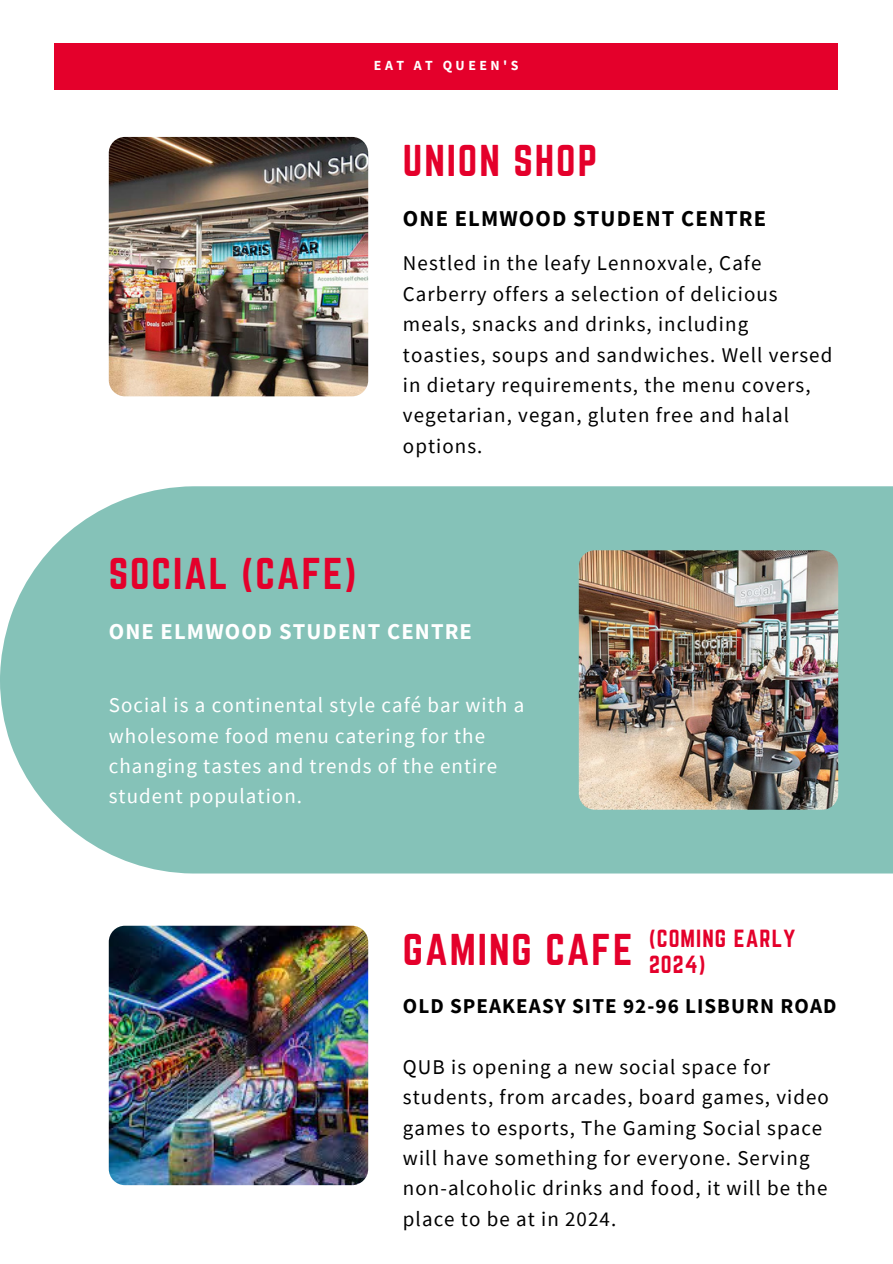
<style>
.page{position:relative;width:893px;height:1264px;background:#fff}
.page>*{position:absolute;margin:0;border:0;box-sizing:border-box;transform-origin:0 0}
.t1{font:38.85px "Norwester";letter-spacing:.05em;color:#e4002b}
.t2{font:700 22.65px "Source Sans Pro";letter-spacing:.05em;color:#000}
.t3{font:700 22.65px "Source Sans Pro";letter-spacing:.05em;color:#fff}
.t4{font:21.75px "Norwester";letter-spacing:.05em;color:#e4002b}
.t5{font:700 21.15px "Source Sans Pro";letter-spacing:.05em;color:#000}
.t6{font:21px/30.3px "Source Sans Pro";letter-spacing:.05em;color:#000}
.t7{font:21px/30.3px "Source Sans Pro";letter-spacing:.05em;color:#fff}
.t8{font:700 13.8px "Source Sans Pro";letter-spacing:.25em;color:#fff}
</style>
<div class="page">
<div style="left:54px;top:44px;width:784px;height:46px;background:#e4002b"></div>
<img style="left:109px;top:137px;width:259px;height:259px;border-radius:16px">
<div style="left:0;top:486px;width:892px;height:387px;background:#85c2b8"></div>
<img style="left:578px;top:550px;width:260px;height:259px;border-radius:16px">
<img style="left:109px;top:925px;width:259px;height:260px;border-radius:16px">
<p class="t8" style="left:374px;top:57px;width:146px">EAT AT QUEEN'S</p>
<p class="t1" style="left:403px;top:137px;width:196px">UNION SHOP</p>
<p class="t2" style="left:403px;top:203px;width:365px">ONE ELMWOOD STUDENT CENTRE</p>
<p class="t1" style="left:109px;top:550px;width:249px">SOCIAL (CAFE)</p>
<p class="t6" style="left:403px;top:248px;width:431px">Nestled in the leafy Lennoxvale, Cafe Carberry offers a selection of delicious meals, snacks and drinks, including toasties, soups and sandwiches. Well versed in dietary requirements, the menu covers, vegetarian, vegan, gluten free and halal options.</p>
<p class="t3" style="left:109px;top:616px;width:365px">ONE ELMWOOD STUDENT CENTRE</p>
<p class="t7" style="left:109px;top:689px;width:417px">Social is a continental style café bar with a wholesome food menu catering for the changing tastes and trends of the entire student population.</p>
<p class="t1" style="left:403px;top:926px;width:231px">GAMING CAFE</p>
<p class="t4" style="left:649px;top:925px;width:148px">(COMING EARLY</p>
<p class="t4" style="left:649px;top:951px;width:58px">2024)</p>
<p class="t5" style="left:403px;top:992px;width:435px">OLD SPEAKEASY SITE 92-96 LISBURN ROAD</p>
<p class="t6" style="left:403px;top:1051px;width:427px">QUB is opening a new social space for students, from arcades, board games, video games to esports, The Gaming Social space will have something for everyone. Serving non-alcoholic drinks and food, it will be the place to be at in 2024.</p>
</div>
